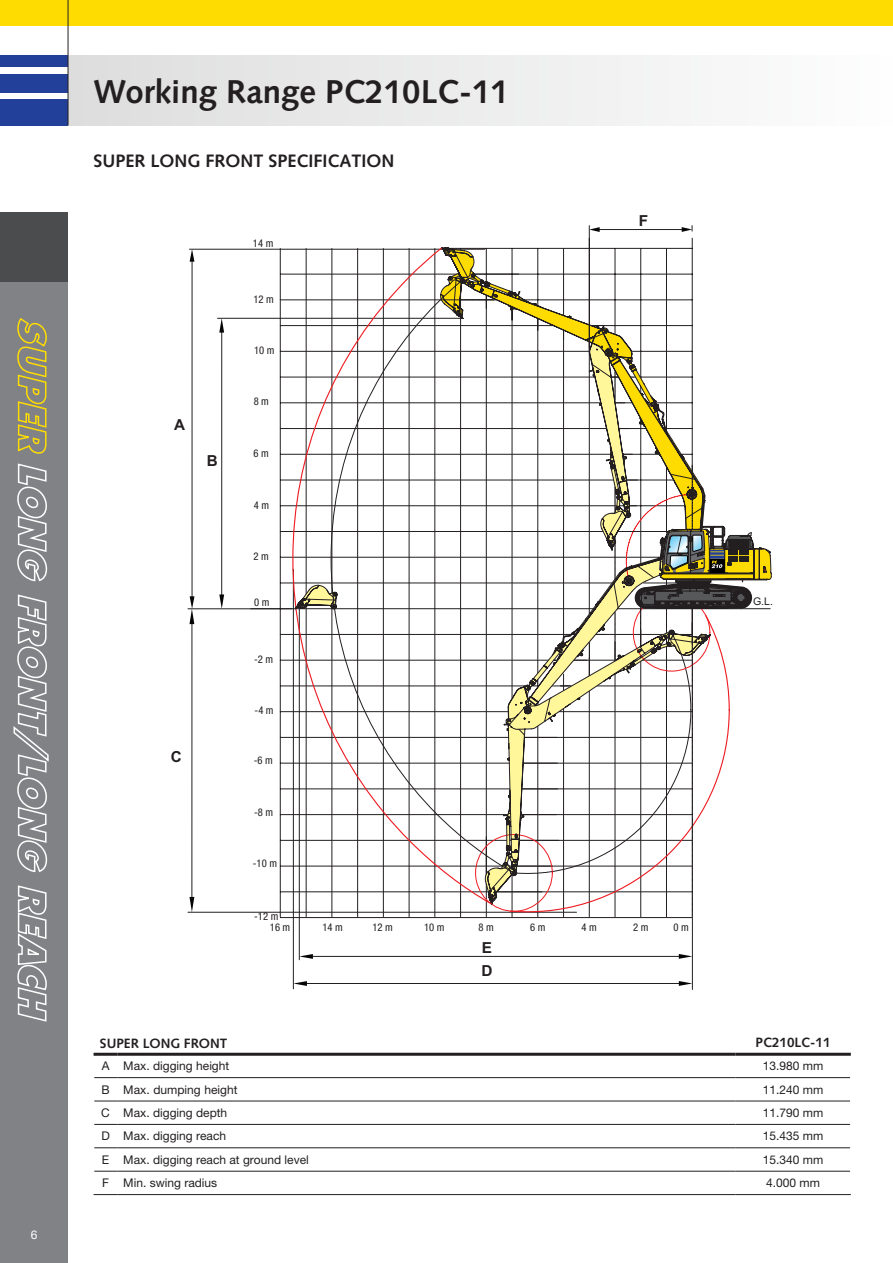
<style>
.page{position:relative;width:893px;height:1263px;background:#fff}
.page>*{position:absolute;margin:0;border:0;box-sizing:border-box;transform-origin:0 0}
.t1{font:700 33px "Syntax LTCE";color:#231f20}
.t2{font:700 18px "Syntax LTCE";color:#231f20}
.t3{font:700 15.15px "Arial";color:#231f20}
.t4{font:700 13.5px "Syntax LTCE";color:#231f20}
.t5{font:12px "Helvetica Neue LT Pro";color:#231f20}
.t6{font:12px "Helvetica Neue LT Pro";color:#fff}
.t7{font:condensed 10.65px/10.6px "Helvetica Neue LT Pro";color:#231f20}
.t8{font:10.65px "Arial";color:#231f20}
</style>
<div class="page">
<div style="left:0;top:213px;width:68px;height:1050px;background:#808285"></div>
<div style="left:0;top:99px;width:68px;height:26px;background:#223f99"></div>
<div style="left:0;top:74px;width:68px;height:18px;background:#223f99"></div>
<div style="left:0;top:55px;width:68px;height:12px;background:#223f99"></div>
<div style="left:0;top:0;width:893px;height:26px;background:#ffdc01"></div>
<div style="left:0;top:213px;width:68px;height:69px;background:#4b4c4d"></div>
<div style="left:68px;top:55px;width:825px;height:70px;background:linear-gradient(to right,#ddddde,#fdfdfe)"></div>
<hr style="left:68px;top:0;width:1px;height:125px;background:#231f20">
<hr style="left:280px;top:428px;width:349px;height:1px;background:#231f20">
<hr style="left:280px;top:789px;width:278px;height:1px;background:#231f20">
<hr style="left:280px;top:325px;width:309px;height:1px;background:#231f20">
<hr style="left:280px;top:917px;width:412px;height:1px;background:#231f20">
<hr style="left:280px;top:891px;width:262px;height:1px;background:#231f20">
<hr style="left:280px;top:866px;width:272px;height:1px;background:#231f20">
<hr style="left:280px;top:840px;width:279px;height:1px;background:#231f20">
<hr style="left:280px;top:248px;width:1px;height:669px;background:#231f20">
<hr style="left:280px;top:814px;width:276px;height:1px;background:#231f20">
<hr style="left:280px;top:763px;width:277px;height:1px;background:#231f20">
<hr style="left:280px;top:737px;width:277px;height:1px;background:#231f20">
<hr style="left:280px;top:711px;width:276px;height:1px;background:#231f20">
<hr style="left:280px;top:686px;width:289px;height:1px;background:#231f20">
<hr style="left:280px;top:660px;width:307px;height:1px;background:#231f20">
<hr style="left:280px;top:634px;width:326px;height:1px;background:#231f20">
<hr style="left:280px;top:583px;width:353px;height:1px;background:#231f20">
<hr style="left:280px;top:557px;width:388px;height:1px;background:#231f20">
<hr style="left:280px;top:531px;width:346px;height:1px;background:#231f20">
<hr style="left:280px;top:505px;width:357px;height:1px;background:#231f20">
<hr style="left:280px;top:480px;width:358px;height:1px;background:#231f20">
<hr style="left:280px;top:454px;width:352px;height:1px;background:#231f20">
<hr style="left:280px;top:403px;width:345px;height:1px;background:#231f20">
<hr style="left:280px;top:377px;width:340px;height:1px;background:#231f20">
<hr style="left:280px;top:351px;width:336px;height:1px;background:#231f20">
<hr style="left:280px;top:274px;width:239px;height:1px;background:#231f20">
<hr style="left:189px;top:249px;width:296px;height:1px;background:#231f20">
<hr style="left:306px;top:248px;width:1px;height:669px;background:#231f20">
<hr style="left:332px;top:248px;width:1px;height:669px;background:#231f20">
<hr style="left:357px;top:248px;width:1px;height:669px;background:#231f20">
<hr style="left:383px;top:248px;width:1px;height:669px;background:#231f20">
<hr style="left:409px;top:248px;width:1px;height:669px;background:#231f20">
<hr style="left:435px;top:248px;width:1px;height:669px;background:#231f20">
<hr style="left:280px;top:300px;width:214px;height:1px;background:#231f20">
<hr style="left:188px;top:912px;width:388px;height:1px;background:#231f20">
<hr style="left:217px;top:318px;width:246px;height:1px;background:#231f20">
<hr style="left:692px;top:917px;width:1px;height:72px;background:#231f20">
<hr style="left:293px;top:569px;width:1px;height:420px;background:#231f20">
<hr style="left:299px;top:605px;width:1px;height:355px;background:#231f20">
<hr style="left:304px;top:983px;width:377px;height:1px;background:#231f20">
<svg style="left:679px;top:981px;width:13px;height:5px"></svg>
<svg style="left:293px;top:981px;width:14px;height:5px"></svg>
<hr style="left:310px;top:956px;width:371px;height:1px;background:#231f20">
<svg style="left:679px;top:954px;width:13px;height:5px"></svg>
<svg style="left:299px;top:954px;width:14px;height:5px"></svg>
<hr style="left:188px;top:608px;width:104px;height:1px;background:#231f20">
<hr style="left:191px;top:621px;width:1px;height:279px;background:#231f20">
<svg style="left:189px;top:897px;width:5px;height:15px"></svg>
<hr style="left:192px;top:259px;width:1px;height:340px;background:#231f20">
<svg style="left:190px;top:249px;width:4px;height:13px"></svg>
<svg style="left:189px;top:596px;width:5px;height:28px"></svg>
<hr style="left:221px;top:330px;width:1px;height:267px;background:#231f20">
<svg style="left:219px;top:318px;width:5px;height:15px"></svg>
<svg style="left:219px;top:594px;width:5px;height:15px"></svg>
<hr style="left:598px;top:229px;width:86px;height:1px;background:#231f20">
<svg style="left:590px;top:227px;width:10px;height:5px"></svg>
<hr style="left:589px;top:226px;width:1px;height:127px;background:#231f20">
<svg style="left:682px;top:226px;width:11px;height:6px"></svg>
<svg style="left:292px;top:248px;width:148px;height:657px"></svg>
<svg style="left:295px;top:585px;width:42px;height:24px"></svg>
<svg style="left:440px;top:238px;width:332px;height:679px"></svg>
<svg style="left:13px;top:463px;width:36px;height:559px"></svg>
<svg style="left:17px;top:318px;width:30px;height:136px"></svg>
<hr style="left:736px;top:1053px;width:115px;height:3px;background:#231f20">
<svg style="left:94px;top:1077px;width:23px;height:1px"></svg>
<hr style="left:117px;top:1077px;width:619px;height:1px;background:#231f20">
<hr style="left:736px;top:1077px;width:114px;height:1px;background:#231f20">
<svg style="left:94px;top:1101px;width:23px;height:1px"></svg>
<hr style="left:117px;top:1101px;width:619px;height:1px;background:#231f20">
<hr style="left:736px;top:1101px;width:114px;height:1px;background:#231f20">
<svg style="left:94px;top:1124px;width:23px;height:1px"></svg>
<hr style="left:117px;top:1124px;width:619px;height:1px;background:#231f20">
<hr style="left:736px;top:1124px;width:114px;height:1px;background:#231f20">
<svg style="left:94px;top:1147px;width:23px;height:1px"></svg>
<hr style="left:117px;top:1147px;width:619px;height:1px;background:#231f20">
<hr style="left:736px;top:1147px;width:114px;height:1px;background:#231f20">
<svg style="left:94px;top:1171px;width:23px;height:1px"></svg>
<hr style="left:117px;top:1171px;width:619px;height:1px;background:#231f20">
<hr style="left:736px;top:1171px;width:114px;height:1px;background:#231f20">
<svg style="left:94px;top:1194px;width:23px;height:1px"></svg>
<hr style="left:117px;top:1194px;width:619px;height:1px;background:#231f20">
<hr style="left:736px;top:1194px;width:115px;height:1px;background:#231f20">
<hr style="left:94px;top:1053px;width:23px;height:3px;background:#231f20">
<hr style="left:117px;top:1053px;width:619px;height:3px;background:#231f20">
<p class="t6" style="left:31px;top:1227px;width:8px">6</p>
<h1 class="t1" style="left:94px;top:73px;width:417px">Working Range PC210LC-11</h1>
<h2 class="t2" style="left:94px;top:150px;width:302px">SUPER LONG FRONT SPECIFICATION</h2>
<p class="t7" style="left:253px;top:238px;width:22px">14 m</p>
<p class="t7" style="left:253px;top:293px;width:22px">12 m</p>
<p class="t7" style="left:254px;top:345px;width:22px">10 m</p>
<p class="t3" style="left:174px;top:414px;width:12px">A</p>
<p class="t3" style="left:207px;top:450px;width:12px">B</p>
<p class="t3" style="left:171px;top:746px;width:12px">C</p>
<p class="t7" style="left:254px;top:396px;width:17px">8 m</p>
<p class="t7" style="left:253px;top:448px;width:17px">6 m</p>
<p class="t7" style="left:254px;top:499px;width:17px">4 m</p>
<p class="t7" style="left:253px;top:551px;width:17px">2 m</p>
<p class="t7" style="left:254px;top:597px;width:17px">0 m</p>
<p class="t7" style="left:254px;top:653px;width:21px">-2 m</p>
<p class="t7" style="left:255px;top:704px;width:21px">-4 m</p>
<p class="t7" style="left:254px;top:755px;width:21px">-6 m</p>
<p class="t7" style="left:254px;top:807px;width:21px">-8 m</p>
<p class="t7" style="left:253px;top:858px;width:26px">-10 m</p>
<p class="t3" style="left:639px;top:210px;width:11px">F</p>
<p class="t7" style="left:270px;top:911px;width:22px;text-indent:-16px">-12 m<br>16 m</p>
<p class="t7" style="left:322px;top:922px;width:22px">14 m</p>
<p class="t7" style="left:373px;top:922px;width:22px">12 m</p>
<p class="t7" style="left:424px;top:922px;width:22px">10 m</p>
<p class="t7" style="left:479px;top:922px;width:17px">8m</p>
<p class="t7" style="left:530px;top:922px;width:17px">6m</p>
<p class="t7" style="left:582px;top:922px;width:17px">4m</p>
<p class="t7" style="left:633px;top:922px;width:17px">2m</p>
<p class="t7" style="left:674px;top:922px;width:17px">0m</p>
<p class="t3" style="left:482px;top:937px;width:12px">E</p>
<p class="t3" style="left:481px;top:960px;width:13px">D</p>
<p class="t8" style="left:753px;top:594px;width:22px">G.L.</p>
<p class="t4" style="left:100px;top:1035px;width:129px">SUPER LONG FRONT</p>
<p class="t4" style="left:755px;top:1034px;width:77px">PC210LC-11</p>
<p class="t5" style="left:102px;top:1058px;width:129px">A Max. digging height</p>
<p class="t5" style="left:763px;top:1058px;width:62px">13.980 mm</p>
<p class="t5" style="left:101px;top:1082px;width:138px">B Max. dumping height</p>
<p class="t5" style="left:763px;top:1082px;width:62px">11.240 mm</p>
<p class="t5" style="left:101px;top:1105px;width:128px">C Max. digging depth</p>
<p class="t5" style="left:763px;top:1105px;width:62px">11.790 mm</p>
<p class="t5" style="left:101px;top:1129px;width:126px">D Max. digging reach</p>
<p class="t5" style="left:763px;top:1129px;width:62px">15.435 mm</p>
<p class="t5" style="left:102px;top:1152px;width:208px">E Max. digging reach at ground level</p>
<p class="t5" style="left:763px;top:1152px;width:62px">15.340 mm</p>
<p class="t5" style="left:102px;top:1175px;width:117px">F Min. swing radius</p>
<p class="t5" style="left:766px;top:1175px;width:55px">4.000 mm</p>
</div>
